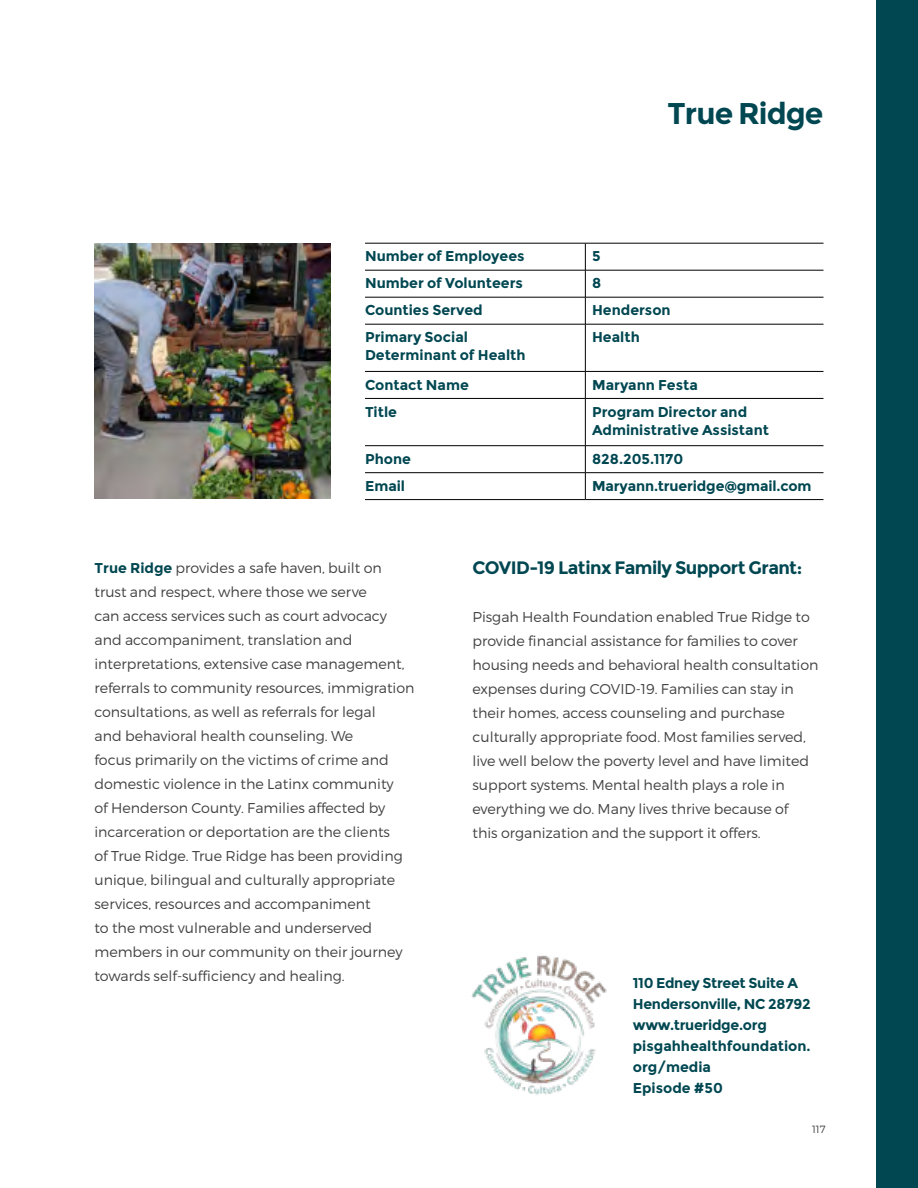
<style>
.page{position:relative;width:918px;height:1188px;background:#fff}
.page>*{position:absolute;margin:0;border:0;box-sizing:border-box;transform-origin:0 0}
.t1{font:700 30px "Montserrat";letter-spacing:-.03em;color:#014751}
.t2{font:700 18px "Montserrat";letter-spacing:-.03em;color:#014751}
.t3{font:300 14.25px/24px "Montserrat";color:#414042}
.t4{font:700 14.25px/18px "Montserrat";color:#014751}
.t5{font:700 14.25px/21px "Montserrat";letter-spacing:-.02em;color:#014751}
.t6{font:300 10.5px "Montserrat";color:#414042}
.s1{font-weight:700;color:#014751}
</style>
<div class="page">
<img style="left:94px;top:243px;width:236px;height:256px">
<img style="left:472px;top:955px;width:135px;height:140px">
<hr style="left:365px;top:243px;width:220px;height:1px;background:#000">
<hr style="left:585px;top:243px;width:238px;height:1px;background:#000">
<hr style="left:365px;top:270px;width:220px;height:1px;background:#000">
<hr style="left:585px;top:270px;width:238px;height:1px;background:#000">
<hr style="left:365px;top:297px;width:220px;height:1px;background:#000">
<hr style="left:585px;top:297px;width:238px;height:1px;background:#000">
<svg style="left:585px;top:243px;width:1px;height:81px"></svg>
<hr style="left:365px;top:324px;width:220px;height:1px;background:#000">
<hr style="left:585px;top:324px;width:238px;height:1px;background:#000">
<hr style="left:585px;top:324px;width:1px;height:47px;background:#000">
<hr style="left:365px;top:371px;width:220px;height:1px;background:#000">
<hr style="left:585px;top:371px;width:238px;height:1px;background:#000">
<svg style="left:585px;top:372px;width:1px;height:26px"></svg>
<hr style="left:365px;top:398px;width:220px;height:1px;background:#000">
<hr style="left:585px;top:398px;width:238px;height:1px;background:#000">
<hr style="left:585px;top:399px;width:1px;height:47px;background:#000">
<hr style="left:365px;top:445px;width:220px;height:1px;background:#000">
<hr style="left:585px;top:445px;width:238px;height:1px;background:#000">
<hr style="left:365px;top:472px;width:220px;height:1px;background:#000">
<hr style="left:585px;top:472px;width:238px;height:1px;background:#000">
<svg style="left:585px;top:446px;width:1px;height:53px"></svg>
<hr style="left:365px;top:499px;width:220px;height:1px;background:#000">
<hr style="left:585px;top:499px;width:238px;height:1px;background:#000">
<div style="left:877px;top:0;width:41px;height:1188px;background:#014751"></div>
<h1 class="t1" style="left:668px;top:95px;width:157px">True Ridge</h1>
<p class="t4" style="left:365px;top:247px;width:161px">Number of Employees</p>
<p class="t4" style="left:592px;top:247px;width:10px">5</p>
<p class="t4" style="left:365px;top:274px;width:159px">Number of Volunteers</p>
<p class="t4" style="left:592px;top:274px;width:11px">8</p>
<p class="t4" style="left:365px;top:301px;width:119px">Counties Served</p>
<p class="t4" style="left:592px;top:301px;width:80px">Henderson</p>
<p class="t4" style="left:365px;top:328px;width:162px">Primary Social<br>Determinant of Health</p>
<p class="t4" style="left:592px;top:328px;width:49px">Health</p>
<p class="t4" style="left:365px;top:376px;width:105px">Contact Name</p>
<p class="t4" style="left:592px;top:376px;width:107px">Maryann Festa</p>
<p class="t4" style="left:365px;top:403px;width:33px">Title</p>
<p class="t4" style="left:592px;top:403px;width:178px">Program Director and<br>Administrative Assistant</p>
<p class="t4" style="left:365px;top:450px;width:47px">Phone</p>
<p class="t4" style="left:592px;top:450px;width:93px">828.205.1170</p>
<p class="t4" style="left:365px;top:477px;width:42px">Email</p>
<p class="t4" style="left:592px;top:477px;width:221px">Maryann.trueridge@gmail.com</p>
<p class="t3" style="left:95px;top:556px;width:322px"><span class="s1">True Ridge</span> provides a safe haven, built on trust and respect, where those we serve<br>can access services such as court advocacy and accompaniment, translation and interpretations, extensive case management, referrals to community resources, immigration consultations, as well as referrals for legal<br>and behavioral health counseling. We<br>focus primarily on the victims of crime and domestic violence in the Latinx community<br>of Henderson County. Families affected by incarceration or deportation are the clients<br>of True Ridge. True Ridge has been providing unique, bilingual and culturally appropriate services, resources and accompaniment<br>to the most vulnerable and underserved members in our community on their journey towards self-sufficiency and healing.</p>
<p class="t2" style="left:472px;top:556px;width:331px">COVID-19 Latinx Family Support Grant:</p>
<p class="t3" style="left:472px;top:604px;width:348px">Pisgah Health Foundation enabled True Ridge to provide financial assistance for families to cover housing needs and behavioral health consultation expenses during COVID-19. Families can stay in their homes, access counseling and purchase culturally appropriate food. Most families served, live well below the poverty level and have limited support systems. Mental health plays a role in everything we do. Many lives thrive because of<br>this organization and the support it offers.</p>
<p class="t5" style="left:633px;top:973px;width:179px">110 Edney Street Suite A<br>Hendersonville, NC 28792 www.trueridge.org pisgahhealthfoundation. org/media<br>Episode #50</p>
<p class="t6" style="left:812px;top:1123px;width:15px">117</p>
</div>
